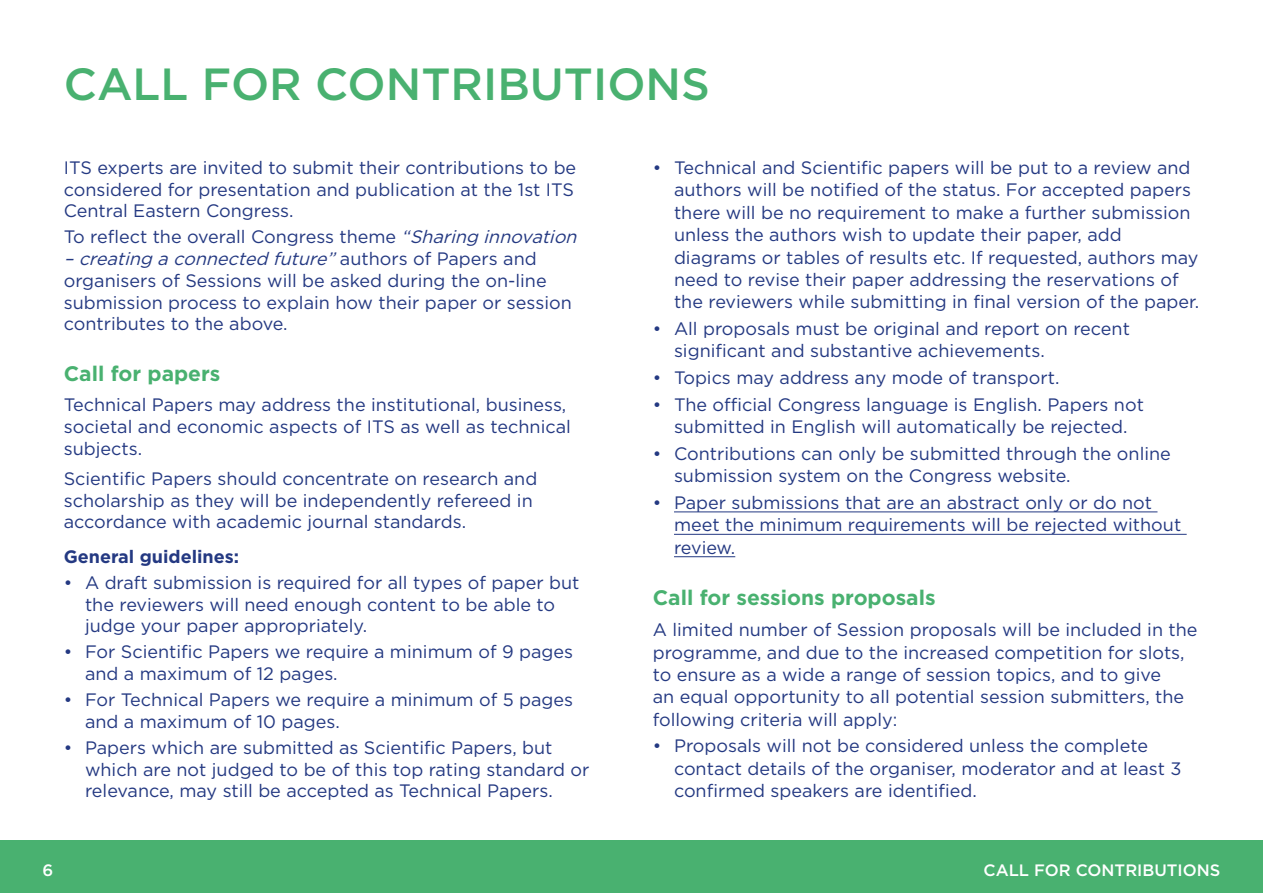
<style>
.page{position:relative;width:1263px;height:893px;background:#fff}
.page>*{position:absolute;margin:0;border:0;box-sizing:border-box;transform-origin:0 0}
.t1{font:500 45px "Gotham";color:#49b170}
.t2{font:700 21px "Gotham";color:#49b170}
.t3{font:18px/22.4px "Gotham";color:#243982}
.t4{font:700 18px "Gotham";color:#243982}
.t5{font:500 16.5px "Gotham";color:#fff}
.s1{font-style:italic}
</style>
<div class="page">
<div style="left:0;top:840px;width:1263px;height:53px;background:#49b170"></div>
<hr style="left:674px;top:511px;width:483px;height:1px;background:#243982">
<hr style="left:674px;top:534px;width:513px;height:1px;background:#243982">
<hr style="left:674px;top:556px;width:61px;height:1px;background:#243982">
<h1 class="t1" style="left:64px;top:54px;width:648px">CALL FOR CONTRIBUTIONS</h1>
<p class="t3" style="left:64px;top:156px;width:514px;line-height:21.8px">ITS experts are invited to submit their contributions to be considered for presentation and publication at the 1st ITS<br>Central Eastern Congress.</p>
<p class="t3" style="left:64px;top:226px;width:520px;line-height:21.8px">To reflect the overall Congress theme <span class="s1">“Sharing innovation –creating aconnected future”</span>a u t h o r s o f P a p e r s a n d organisers of Sessions will be asked during the on-line submission process to explain how their paper or session contributes to the above.</p>
<p class="t2" style="left:64px;top:361px;width:158px">Call for papers</p>
<p class="t3" style="left:64px;top:394px;width:508px;line-height:21.8px">Technical Papers may address the institutional, business, societal and economic aspects of ITS as well as technical subjects.</p>
<p class="t3" style="left:64px;top:467px;width:475px;line-height:21.8px">Scientific Papers should concentrate on research and scholarship as they will be independently refereed in accordance with academic journal standards.</p>
<p class="t4" style="left:64px;top:546px;width:177px">General guidelines:</p>
<p class="t3" style="left:85px;top:571px;width:496px;line-height:21.8px;text-indent:-21px">• A draft submission is required for all types of paper but the reviewers will need enough content to be able to judge your paper appropriately.</p>
<p class="t3" style="left:85px;top:641px;width:489px;line-height:21.8px;text-indent:-21px">• For Scientific Papers we require a minimum of 9 pages and a maximum of 12 pages.</p>
<p class="t3" style="left:85px;top:688px;width:490px;line-height:21.8px;text-indent:-21px">• For Technical Papers we require a minimum of 5 pages and a maximum of 10 pages.</p>
<p class="t3" style="left:85px;top:736px;width:506px;line-height:21.8px;text-indent:-21px">• Papers which are submitted as Scientific Papers, but which are not judged to be of this top rating standard or relevance, may still be accepted as Technical Papers.</p>
<p class="t3" style="left:674px;top:156px;width:527px;text-indent:-21px">• Technical and Scientific papers will be put to a review and authors will be notified of the status. For accepted papers there will be no requirement to make a further submission unless the authors wish to update their paper, add diagrams or tables of results etc. If requested, authors may need to revise their paper addressing the reservations of the reviewers while submitting in final version of the paper.</p>
<p class="t3" style="left:674px;top:317px;width:457px;text-indent:-21px">• All proposals must be original and report on recent significant and substantive achievements.</p>
<p class="t3" style="left:653px;top:366px;width:408px">• Topics may address any mode of transport.</p>
<p class="t3" style="left:653px;top:393px;width:493px;text-align:center">• The official Congress language is English. Papers not submitted in English will automatically be rejected.</p>
<p class="t3" style="left:674px;top:442px;width:498px;text-indent:-21px">• Contributions can only be submitted through the online submission system on the Congress website.</p>
<p class="t3" style="left:674px;top:491px;width:509px;text-indent:-21px">• Paper submissions that are an abstract only or do not meet the minimum requirements will be rejected without review.</p>
<p class="t2" style="left:653px;top:586px;width:284px">Call for sessions proposals</p>
<p class="t3" style="left:653px;top:618px;width:546px">A limited number of Session proposals will be included in the programme, and due to the increased competition for slots, to ensure as a wide a range of session topics, and to give<br>an equal opportunity to all potential session submitters, the following criteria will apply:</p>
<p class="t3" style="left:674px;top:734px;width:509px;text-indent:-21px">• Proposals will not be considered unless the complete contact details of the organiser, moderator and at least 3 confirmed speakers are identified.</p>
<p class="t5" style="left:43px;top:859px;width:12px">6</p>
<p class="t5" style="left:983px;top:859px;width:238px">CALL FOR CONTRIBUTIONS</p>
</div>
